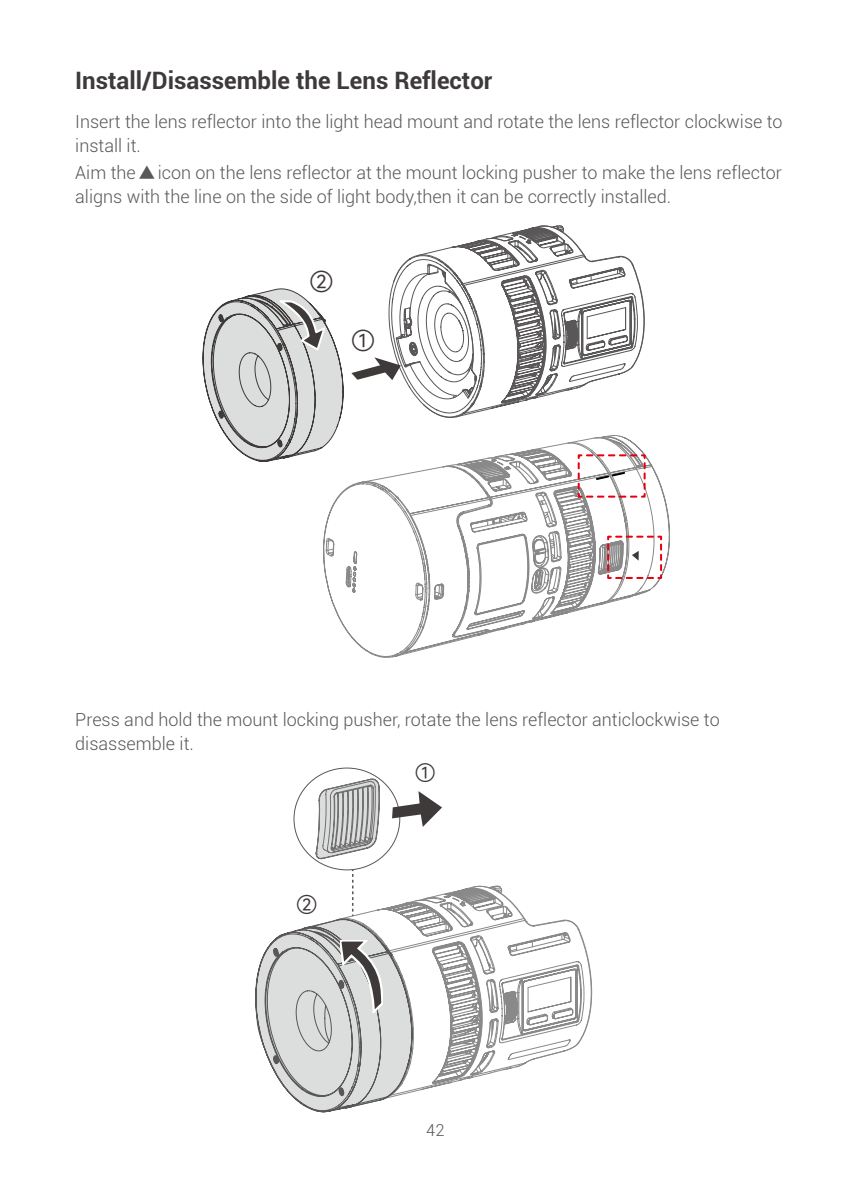
<style>
.page{position:relative;width:851px;height:1191px;background:#fff}
.page>*{position:absolute;margin:0;border:0;box-sizing:border-box;transform-origin:0 0}
.t1{font:700 24px "Roboto";color:#3e3a39}
.t2{font:23.4px "Harmony OS Sans SC";color:#3e3a39}
.t3{font:21px "Harmony OS Sans SC Light";color:#595757}
.t4{font:20.7px "Harmony OS Sans SC";color:#3e3a39}
.t5{font:20.4px "Harmony OS Sans SC";color:#3e3a39}
.t6{font:300 18px/24px "Roboto";color:#595757}
.t7{font:300 16.5px "Roboto";color:#595757}
</style>
<div class="page">
<svg style="left:315px;top:778px;width:65px;height:81px"></svg>
<svg style="left:392px;top:791px;width:50px;height:36px"></svg>
<svg style="left:255px;top:867px;width:329px;height:245px"></svg>
<svg style="left:202px;top:225px;width:467px;height:432px"></svg>
<h1 class="t1" style="left:75px;top:63px;width:418px">Install/Disassemble the Lens Reflector</h1>
<p class="t6" style="left:75px;top:109px;width:708px">Insert the lens reflector into the light head mount and rotate the lens reflector clockwise to install it.</p>
<p class="t6" style="left:75px;top:160px;width:708px">Aim the icon on the lens reflector at the mount locking pusher to make the lens reflector aligns with the line on the side of light body,then it can be correctly installed.</p>
<p class="t3" style="left:157px;top:186px;width:22px;rotate:-180deg">▼</p>
<p class="t2" style="left:310px;top:266px;width:25px">②</p>
<p class="t2" style="left:351px;top:324px;width:25px">①</p>
<p class="t6" style="left:75px;top:706px;width:646px">Press and hold the mount locking pusher, rotate the lens reflector anticlockwise to disassemble it.</p>
<p class="t4" style="left:296px;top:890px;width:22px">②</p>
<p class="t5" style="left:415px;top:758px;width:22px">①</p>
<p class="t7" style="left:426px;top:1118px;width:20px">42</p>
</div>
